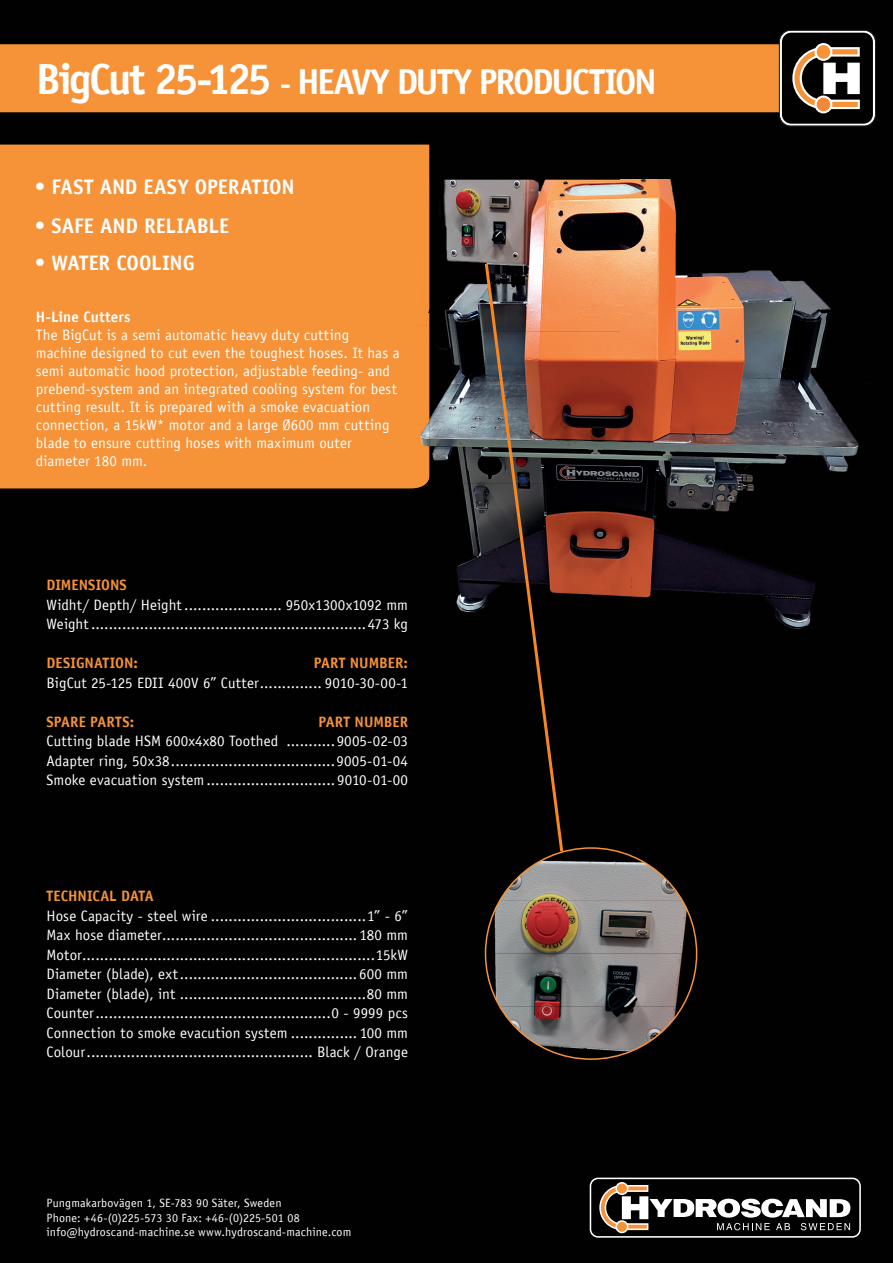
<style>
.page{position:relative;width:893px;height:1263px;background:#010101}
.page>*{position:absolute;margin:0;border:0;box-sizing:border-box;transform-origin:0 0}
.t1{font:700 36px "Officina Sans LT";letter-spacing:-.06em;color:#fff}
.t2{font:700 21px "Officina Sans LT";letter-spacing:-.005em;color:#fff}
.t3{font:15px/19.5px "Officina Sans LT";letter-spacing:.005em;color:#fff;text-align:justify}
.t4{font:700 15px "Officina Sans LT";color:#f69238}
.t5{font:700 15px "Officina Sans LT";letter-spacing:.005em;color:#fff}
.t6{font:12px/14.4px "Officina Sans LT";letter-spacing:.015em;color:#fff}
.s1{font-size:43.5px}
.s2{font-size:30px}
</style>
<div class="page">
<div style="left:47px;top:870px;width:391px;height:356px;background:#010101;border-radius:13px"></div>
<div style="left:590px;top:1178px;width:270px;height:59px;background:#010101;border-radius:8px"></div>
<div style="left:588px;top:1176px;width:274px;height:63px;border:5px solid #010101;border-radius:8px"></div>
<div style="left:590px;top:1177px;width:271px;height:61px;border:2px solid #fff;border-radius:8px"></div>
<div style="left:615px;top:1182px;width:13px;height:13px;border:2px solid #fff;border-radius:50%"></div>
<div style="left:615px;top:1220px;width:13px;height:13px;border:2px solid #fff;border-radius:50%"></div>
<svg style="left:599px;top:1184px;width:251px;height:47px"></svg>
<div style="left:0;top:44px;width:779px;height:68px;background:#f69238"></div>
<div style="left:0;top:320px;width:416px;height:168px;background:#f69238"></div>
<div style="left:0;top:145px;width:429px;height:175px;background:#f69238"></div>
<img style="left:429px;top:180px;width:397px;height:151px">
<div style="left:826px;top:180px;width:52px;height:455px;background:#010101"></div>
<img style="left:429px;top:331px;width:398px;height:152px">
<img style="left:416px;top:483px;width:411px;height:152px">
<img style="left:416px;top:320px;width:13px;height:168px">
<div style="left:416px;top:180px;width:13px;height:140px;background:#f69238"></div>
<div style="left:781px;top:32px;width:93px;height:93px;background:#010101;border-radius:10px"></div>
<div style="left:780px;top:31px;width:95px;height:95px;border:2px solid #fff;border-radius:10px"></div>
<svg style="left:792px;top:46px;width:68px;height:64px"></svg>
<div style="left:816px;top:44px;width:15px;height:16px;background:#f69238;border-radius:50%"></div>
<div style="left:814px;top:43px;width:18px;height:18px;border:2px solid #fff;border-radius:50%"></div>
<div style="left:816px;top:97px;width:15px;height:15px;background:#f58838;border-radius:50%"></div>
<div style="left:814px;top:96px;width:18px;height:17px;border:2px solid #fff;border-radius:50%"></div>
<div style="left:779px;top:30px;width:97px;height:96px;border:1px solid #231f20;border-radius:11px"></div>
<img style="left:500px;top:848px;width:182px;height:53px">
<img style="left:485px;top:901px;width:212px;height:105px">
<img style="left:500px;top:1006px;width:182px;height:53px">
<svg style="left:483px;top:260px;width:82px;height:595px;background:#3d2b24"></svg>
<h1 class="t1" style="left:36px;top:59px;width:622px"><span class="s1">BigCut 25-125</span> <span class="s2">-</span> HEAVY DUTY PRODUCTION</h1>
<h2 class="t2" style="left:35px;top:174px;width:261px">• FAST AND EASY OPERATION</h2>
<h2 class="t2" style="left:35px;top:213px;width:196px">• SAFE AND RELIABLE</h2>
<h2 class="t2" style="left:35px;top:250px;width:161px">• WATER COOLING</h2>
<p class="t5" style="left:36px;top:307px;width:96px">H-Line Cutters</p>
<p class="t3" style="left:36px;top:326px;width:365px;line-height:18px;text-align:left">The BigCut is a semi automatic heavy duty cutting machine designed to cut even the toughest hoses. It has a semi automatic hood protection, adjustable feeding- and prebend-system and an integrated cooling system for best cutting result. It is prepared with a smoke evacuation connection, a 15kW* motor and a large Ø600 mm cutting blade to ensure cutting hoses with maximum outer diameter 180 mm.</p>
<p class="t4" style="left:47px;top:576px;width:82px">DIMENSIONS</p>
<p class="t3" style="left:47px;top:595px;width:363px">Widht/ Depth/ Height ...................... 950x1300x1092 mm<br>Weight ..............................................................473 kg</p>
<p class="t4" style="left:47px;top:654px;width:93px">DESIGNATION:</p>
<p class="t4" style="left:314px;top:654px;width:96px">PART NUMBER:</p>
<p class="t3" style="left:47px;top:673px;width:363px">BigCut 25-125 EDII 400V 6” Cutter .............. 9010-30-00-1</p>
<p class="t4" style="left:47px;top:712px;width:89px">SPARE PARTS:</p>
<p class="t4" style="left:319px;top:712px;width:91px">PART NUMBER</p>
<p class="t3" style="left:47px;top:731px;width:363px">Cutting blade HSM 600x4x80 Toothed ...........9005-02-03<br>Adapter ring, 50x38 .....................................9005-01-04<br>Smoke evacuation system ............................. 9010-01-00</p>
<p class="t4" style="left:47px;top:887px;width:109px">TECHNICAL DATA</p>
<p class="t3" style="left:47px;top:906px;width:363px">Hose Capacity - steel wire ...................................1” - 6” Max hose diameter ............................................ 180 mm Motor ..................................................................15kW Diameter (blade), ext ........................................600 mm Diameter (blade), int ..........................................80 mm Counter .....................................................0 - 9999 pcs Connection to smoke evacution system ............... 100 mm Colour ................................................... Black / Orange</p>
<p class="t6" style="left:47px;top:1196px;width:306px">Pungmakarbovägen 1, SE-783 90 Säter, Sweden<br>Phone: +46-(0)225-573 30 Fax: +46-(0)225-501 08 info@hydroscand-machine.se www.hydroscand-machine.com</p>
</div>
